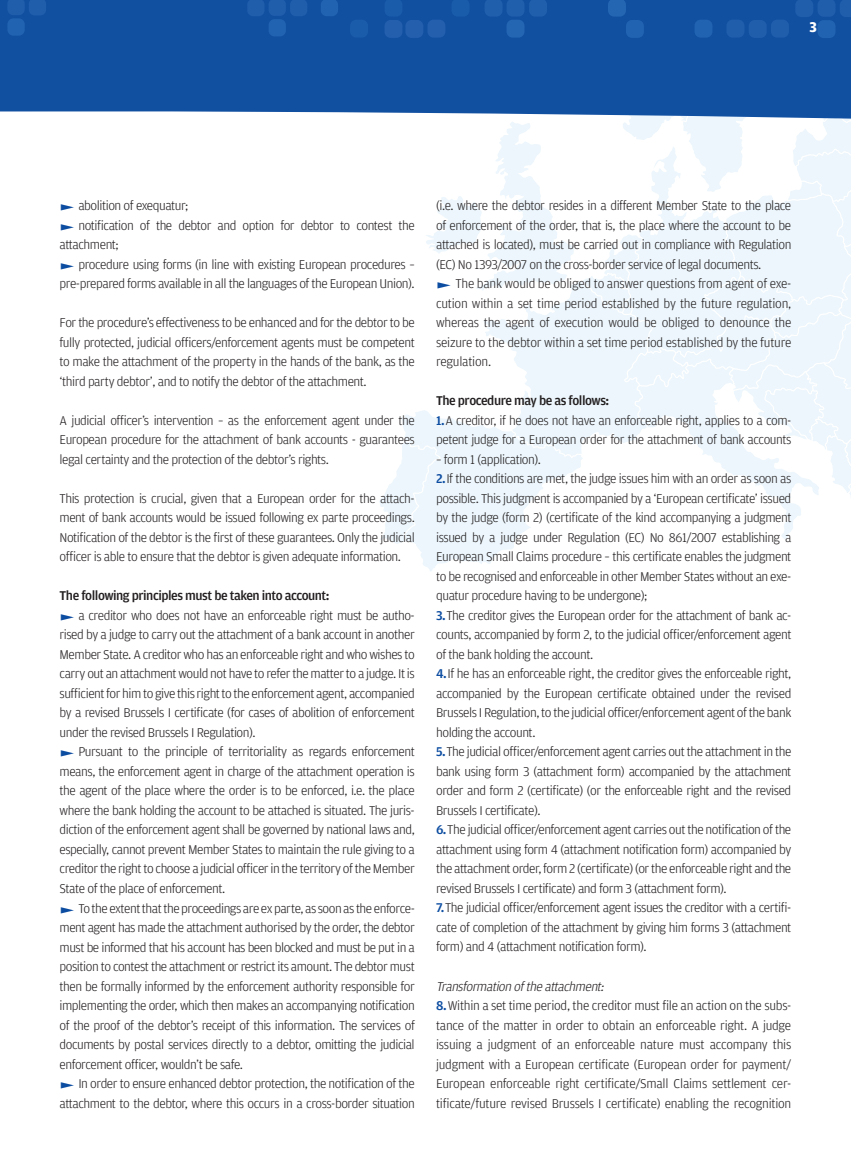
<style>
.page{position:relative;width:851px;height:1170px;background:#fff}
.page>*{position:absolute;margin:0;border:0;box-sizing:border-box;transform-origin:0 0}
.t1{font:700 15px "Amplitude";color:#fff}
.t2{font:300 13.5px/19.5px "Amplitude";letter-spacing:-.035em;color:#231f20;text-align:justify}
.t3{font:500 13.5px "Amplitude";letter-spacing:-.035em;color:#231f20}
.s1{font-weight:500}
.s2{font-weight:500;color:#0d4da1}
.s3{font-style:italic}
</style>
<div class="page">
<svg style="left:379px;top:192px;width:471px;height:379px;fill:#eff7fc"></svg>
<svg style="left:625px;top:129px;width:225px;height:63px"></svg>
<svg style="left:650px;top:144px;width:31px;height:61px"></svg>
<svg style="left:0;top:0;width:850px;height:129px;background:#2c63ac"></svg>
<div style="left:350px;top:20px;width:18px;height:18px;background:#1a5baa;border-radius:6px"></div>
<div style="left:384px;top:20px;width:18px;height:18px;background:#235fad;border-radius:6px"></div>
<div style="left:405px;top:20px;width:18px;height:18px;background:#235fad;border-radius:6px"></div>
<div style="left:427px;top:20px;width:18px;height:18px;background:#235fad;border-radius:6px"></div>
<svg style="left:384px;top:0;width:18px;height:17px"></svg>
<svg style="left:451px;top:0;width:18px;height:17px"></svg>
<svg style="left:484px;top:0;width:63px;height:17px"></svg>
<div style="left:506px;top:20px;width:18px;height:18px;background:#2466b2;border-radius:6px"></div>
<svg style="left:608px;top:0;width:18px;height:17px"></svg>
<div style="left:626px;top:20px;width:17px;height:18px;background:#2163b0;border-radius:6px"></div>
<div style="left:694px;top:20px;width:18px;height:18px;background:#2163b0;border-radius:6px"></div>
<div style="left:726px;top:20px;width:18px;height:18px;background:#205eac;border-radius:6px"></div>
<div style="left:748px;top:20px;width:18px;height:18px;background:#205eac;border-radius:6px"></div>
<div style="left:770px;top:20px;width:18px;height:18px;background:#205eac;border-radius:6px"></div>
<div style="left:817px;top:20px;width:18px;height:18px;background:#2163b0;border-radius:6px"></div>
<svg style="left:817px;top:0;width:33px;height:17px"></svg>
<div style="left:795px;top:0;width:18px;height:17px;background:#205eac;border-radius:6px"></div>
<div style="left:268px;top:19px;width:18px;height:17px;background:#2163b0;border-radius:6px"></div>
<svg style="left:321px;top:0;width:17px;height:16px"></svg>
<svg style="left:247px;top:0;width:60px;height:16px"></svg>
<div style="left:7px;top:18px;width:18px;height:18px;background:#2163b0;border-radius:6px"></div>
<svg style="left:7px;top:0;width:39px;height:15px"></svg>
<svg style="left:423px;top:121px;width:151px;height:170px"></svg>
<p class="t1" style="left:809px;top:19px;width:9px">3</p>
<p class="t2" style="left:78px;top:196px;width:112px">abolition of exequatur;</p>
<p class="t2" style="left:78px;top:215px;width:338px">notification of the debtor and option for debtor to contest the</p>
<p class="t2" style="left:60px;top:235px;width:61px">attachment;</p>
<p class="t2" style="left:78px;top:254px;width:338px">procedure using forms (in line with existing European procedures –</p>
<p class="t2" style="left:60px;top:274px;width:357px">pre-prepared forms available in all the languages of the European Union).</p>
<p class="t2" style="left:60px;top:313px;width:357px">For the procedure’s effectiveness to be enhanced and for the debtor to be fully protected, judicial officers/enforcement agents must be competent to make the attachment of the property in the hands of the bank, as the ‘third party debtor’, and to notify the debtor of the attachment.</p>
<p class="t2" style="left:60px;top:410px;width:357px">A judicial officer’s intervention – as the enforcement agent under the European procedure for the attachment of bank accounts - guarantees legal certainty and the protection of the debtor’s rights.</p>
<p class="t2" style="left:60px;top:488px;width:357px">This protection is crucial, given that a European order for the attach&shy;ment of bank accounts would be issued following ex parte proceedings.<br>Notification of the debtor is the first of these guarantees. Only the judicial officer is able to ensure that the debtor is given adequate information.</p>
<p class="t3" style="left:60px;top:588px;width:271px">The following principles must be taken into account:</p>
<p class="t2" style="left:60px;top:605px;width:357px;text-indent:19px">a creditor who does not have an enforceable right must be autho&shy;rised by a judge to carry out the attachment of a bank account in another Member State. A creditor who has an enforceable right and who wishes to carry out an attachment would not have to refer the matter to a judge. It is sufficient for him to give this right to the enforcement agent, accompanied by a revised Brussels I certificate (for cases of abolition of enforcement under the revised Brussels I Regulation).</p>
<p class="t2" style="left:60px;top:742px;width:357px;text-indent:19px">Pursuant to the principle of territoriality as regards enforcement means, the enforcement agent in charge of the attachment operation is the agent of the place where the order is to be enforced, i.e. the place where the bank holding the account to be attached is situated. The juris&shy;diction of the enforcement agent shall be governed by national laws and, especially, cannot prevent Member States to maintain the rule giving to a creditor the right to choose a judicial officer in the territory of the Member State of the place of enforcement.</p>
<p class="t2" style="left:60px;top:898px;width:357px;text-indent:19px">To the extent that the proceedings are ex parte, as soon as the enforce&shy;ment agent has made the attachment authorised by the order, the debtor must be informed that his account has been blocked and must be put in a position to contest the attachment or restrict its amount. The debtor must then be formally informed by the enforcement authority responsible for implementing the order, which then makes an accompanying notification of the proof of the debtor’s receipt of this information. The services of documents by postal services directly to a debtor, omitting the judicial enforcement officer, wouldn’t be safe.</p>
<p class="t2" style="left:60px;top:1073px;width:357px;text-align:right">In order to ensure enhanced debtor protection, the notification of the attachment to the debtor, where this occurs in a cross-border situation</p>
<p class="t2" style="left:436px;top:196px;width:357px">(i.e. where the debtor resides in a different Member State to the place of enforcement of the order, that is, the place where the account to be attached is located), must be carried out in compliance with Regulation (EC) No 1393/2007 on the cross-border service of legal documents.</p>
<p class="t2" style="left:436px;top:274px;width:357px;text-indent:19px">The bank would be obliged to answer questions from agent of exe&shy;cution within a set time period established by the future regulation, whereas the agent of execution would be obliged to denounce the seizure to the debtor within a set time period established by the future regulation.</p>
<p class="t2" style="left:436px;top:391px;width:356px;text-align:left"><span class="s1">The procedure may be as follows:<br></span><span class="s2">1.</span>A creditor, if he does not have an enforceable right, applies to a com&shy;petent judge for a European order for the attachment of bank accounts</p>
<p class="t2" style="left:436px;top:449px;width:357px;text-align:left">– form 1 (application).<br><span class="s2">2.</span>If the conditions are met, the judge issues him with an order as soon as possible. This judgment is accompanied by a ‘European certificate’ issued by the judge (form 2) (certificate of the kind accompanying a judgment issued by a judge under Regulation (EC) No 861/2007 establishing a European Small Claims procedure – this certificate enables the judgment to be recognised and enforceable in other Member States without an exe&shy;quatur procedure having to be undergone);<br><span class="s2">3.</span>The creditor gives the European order for the attachment of bank ac&shy;counts, accompanied by form 2, to the judicial officer/enforcement agent of the bank holding the account.<br><span class="s2">4.</span>If he has an enforceable right, the creditor gives the enforceable right, accompanied by the European certificate obtained under the revised Brussels I Regulation, to the judicial officer/enforcement agent of the bank holding the account.<br><span class="s2">5.</span>The judicial officer/enforcement agent carries out the attachment in the bank using form 3 (attachment form) accompanied by the attachment order and form 2 (certificate) (or the enforceable right and the revised Brussels I certificate).<br><span class="s2">6.</span>The judicial officer/enforcement agent carries out the notification of the attachment using form 4 (attachment notification form) accompanied by the attachment order, form 2 (certificate) (or the enforceable right and the revised Brussels I certificate) and form 3 (attachment form).<br><span class="s2">7.</span>The judicial officer/enforcement agent issues the creditor with a certifi&shy;cate of completion of the attachment by giving him forms 3 (attachment form) and 4 (attachment notification form).</p>
<p class="t2" style="left:436px;top:976px;width:357px;text-align:left"><span class="s3">Transformationoftheattachment:<br></span><span class="s2">8.</span>Within a set time period, the creditor must file an action on the subs&shy;tance of the matter in order to obtain an enforceable right. A judge issuing a judgment of an enforceable nature must accompany this judgment with a European certificate (European order for payment/ European enforceable right certificate/Small Claims settlement cer&shy;tificate/future revised Brussels I certificate) enabling the recognition</p>
</div>
